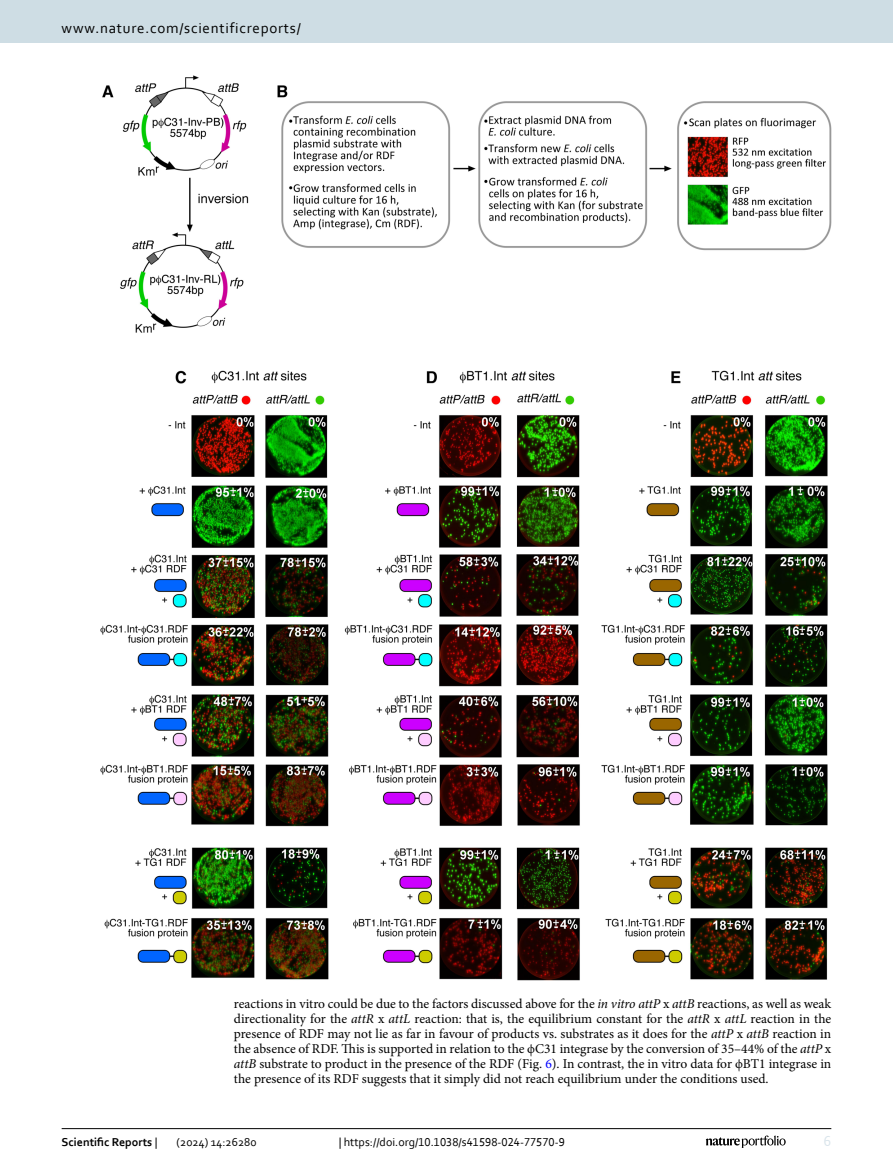
<style>
.page{position:relative;width:893px;height:1174px;background:#fff}
.page>*{position:absolute;margin:0;border:0;box-sizing:border-box;transform-origin:0 0}
.t1{font:15px "Corbel";letter-spacing:.05em;color:#000}
.t2{font:15px "Corbel";color:#d9e4eb}
.Body_Text_Indent{font:13.5px/15px "Minion Pro";color:#000;text-align:justify}
.t3{font:12px "Corbel";color:#000}
.t4{font:700 12px "Corbel";color:#000}
.s1{font-style:italic}
.s2{color:#00f}
.s3{font-weight:400}
</style>
<div class="page">
<img style="left:100px;top:76px;width:731px;height:904px">
<hr style="left:62px;top:1128px;width:769px;height:1px;background:#000">
<svg style="left:706px;top:1135px;width:80px;height:12px"></svg>
<div style="left:0;top:0;width:893px;height:43px;background:#cedde4"></div>
<p class="t1" style="left:62px;top:18px;width:241px">www.nature.com/scientificreports/</p>
<p class="Body_Text_Indent" style="left:234px;top:996px;width:599px">reactions in vitro could be due to the factors discussed above for the <span class="s1">in vitro attP</span> x <span class="s1">attB</span> reactions, as well as weak directionality for the <span class="s1">attR</span> x <span class="s1">attL</span> reaction: that is, the equilibrium constant for the <span class="s1">attR</span> x <span class="s1">attL</span> reaction in the presence of RDF may not lie as far in favour of products vs. substrates as it does for the <span class="s1">attP</span> x <span class="s1">attB</span> reaction in the absence of RDF. This is supported in relation to the ϕC31 integrase by the conversion of 35–44% of the <span class="s1">attP</span> x <span class="s1">attB</span> substrate to product in the presence of the RDF (Fig. <span class="s2">6</span>). In contrast, the in vitro data for ϕBT1 integrase in the presence of its RDF suggests that it simply did not reach equilibrium under the conditions used.</p>
<p class="t4" style="left:62px;top:1134px;width:97px">Scientific Reports <span class="s3">|</span></p>
<p class="t3" style="left:177px;top:1134px;width:81px">(2024) 14:26280</p>
<p class="t3" style="left:339px;top:1134px;width:228px">| https://doi.org/10.1038/s41598-024-77570-9</p>
<p class="t2" style="left:824px;top:1132px;width:9px">6</p>
</div>
